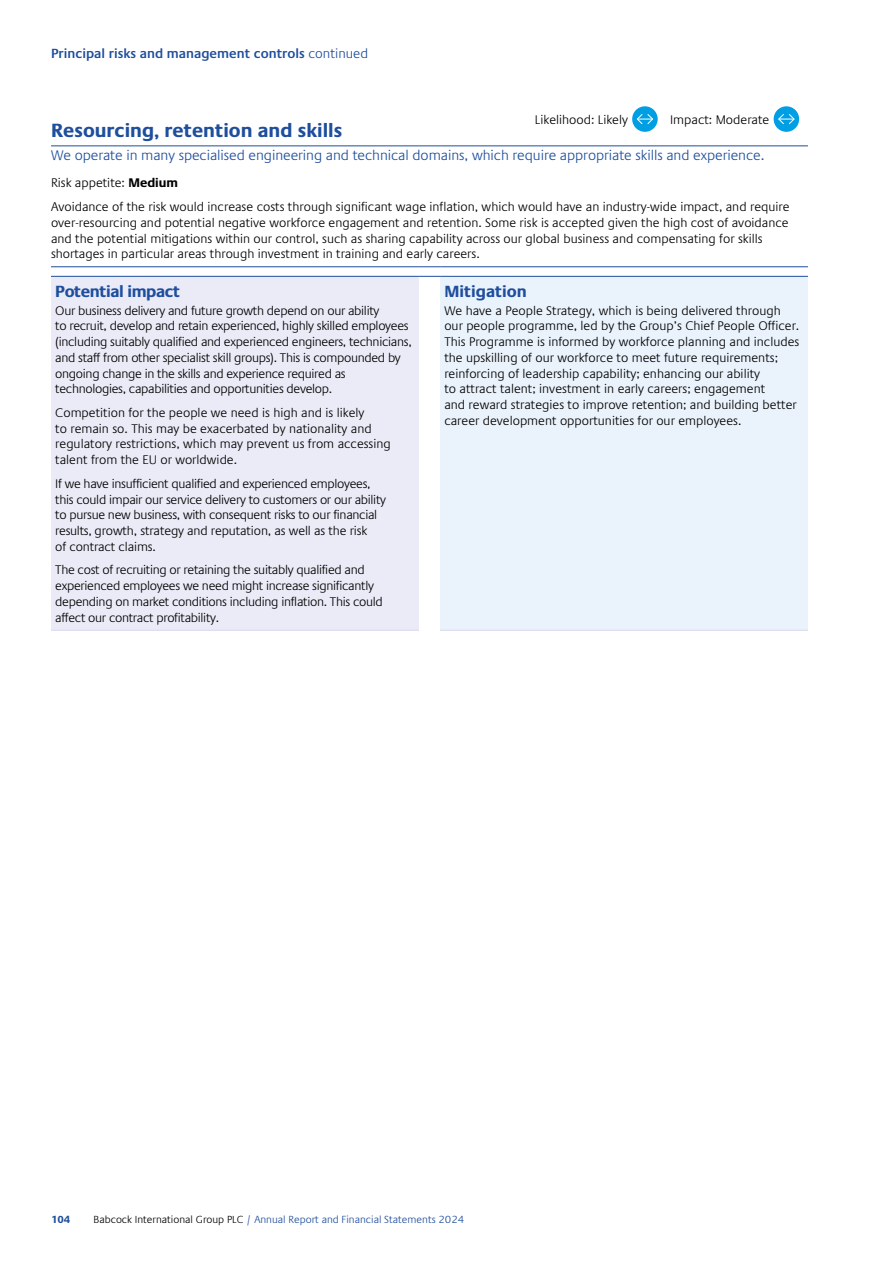
<style>
.page{position:relative;width:893px;height:1263px;background:#fff}
.page>*{position:absolute;margin:0;border:0;box-sizing:border-box;transform-origin:0 0}
.t1{font:700 19.5px "Praxis Com";color:#1e4e9d}
.t2{font:700 16.5px "Praxis Com";letter-spacing:-.025em;color:#1e4e9d}
.t3{font:700 16.5px "Praxis Com";color:#1e4e9d}
.t4{font:300 14.25px "Praxis Com";letter-spacing:-.005em;color:#1e4e9d}
.t5{font:600 13.5px "Praxis Com";color:#1e4e9d}
.t6{font:300 12.75px/15.8px "Praxis Com";color:#000}
.t7{font:300 12.75px/15.8px "Praxis Com";letter-spacing:-.025em;color:#000}
.t8{font:300 10.5px "Praxis Com";color:#1e4e9d}
.t9{font:700 10.5px "Praxis Com";color:#1e4e9d}
.s1{font-weight:300}
.s2{font-weight:700}
.s3{color:#000}
</style>
<div class="page">
<div style="left:51px;top:276px;width:368px;height:354px;background:#eaebf7"></div>
<div style="left:440px;top:276px;width:368px;height:354px;background:#eaf2fb"></div>
<hr style="left:51px;top:146px;width:368px;height:1px;background:#1e4e9d">
<svg style="left:419px;top:146px;width:21px;height:1px"></svg>
<hr style="left:440px;top:146px;width:368px;height:1px;background:#1e4e9d">
<hr style="left:51px;top:266px;width:368px;height:1px;background:#1e4e9d">
<svg style="left:419px;top:266px;width:21px;height:1px"></svg>
<hr style="left:440px;top:266px;width:368px;height:1px;background:#1e4e9d">
<hr style="left:51px;top:276px;width:368px;height:1px;background:#1e4e9d">
<svg style="left:419px;top:276px;width:21px;height:1px"></svg>
<hr style="left:440px;top:276px;width:368px;height:1px;background:#1e4e9d">
<hr style="left:51px;top:630px;width:368px;height:1px;background:#d5d7ee">
<hr style="left:440px;top:630px;width:368px;height:1px;background:#d5d7ee">
<div style="left:632px;top:106px;width:26px;height:26px;background:#009fe3;border-radius:50%"></div>
<svg style="left:637px;top:114px;width:16px;height:10px"></svg>
<div style="left:774px;top:106px;width:25px;height:26px;background:#009fe3;border-radius:50%"></div>
<svg style="left:778px;top:114px;width:17px;height:11px"></svg>
<p class="t5" style="left:51px;top:45px;width:319px">Principal risks and management controls <span class="s1">continued</span></p>
<p class="t6" style="left:535px;top:112px;width:94px">Likelihood: Likely</p>
<p class="t6" style="left:670px;top:112px;width:101px">Impact: Moderate</p>
<h1 class="t1" style="left:51px;top:119px;width:293px">Resourcing, retention and skills</h1>
<p class="t4" style="left:51px;top:147px;width:715px">We operate in many specialised engineering and technical domains, which require appropriate skills and experience.</p>
<p class="t6" style="left:51px;top:171px;width:740px;line-height:23.7px">Risk appetite: <span class="s2">Medium<br></span>Avoidance of the risk would increase costs through significant wage inflation, which would have an industry-wide impact, and require</p>
<p class="t6" style="left:51px;top:215px;width:739px">over-resourcing and potential negative workforce engagement and retention. Some risk is accepted given the high cost of avoidance and the potential mitigations within our control, such as sharing capability across our global business and compensating for skills shortages in particular areas through investment in training and early careers.</p>
<p class="t2" style="left:55px;top:281px;width:126px">Potential impact</p>
<p class="t7" style="left:55px;top:302px;width:358px">Our business delivery and future growth depend on our ability<br>to recruit, develop and retain experienced, highly skilled employees (including suitably qualified and experienced engineers, technicians, and staff from other specialist skill groups). This is compounded by ongoing change in the skills and experience required as technologies, capabilities and opportunities develop.</p>
<p class="t6" style="left:55px;top:405px;width:337px">Competition for the people we need is high and is likely<br>to remain so. This may be exacerbated by nationality and regulatory restrictions, which may prevent us from accessing talent from the EU or worldwide.</p>
<p class="t7" style="left:55px;top:476px;width:332px">If we have insufficient qualified and experienced employees, this could impair our service delivery to customers or our ability to pursue new business, with consequent risks to our financial results, growth, strategy and reputation, as well as the risk<br>of contract claims.</p>
<p class="t7" style="left:55px;top:562px;width:329px">The cost of recruiting or retaining the suitably qualified and experienced employees we need might increase significantly depending on market conditions including inflation. This could affect our contract profitability.</p>
<p class="t3" style="left:444px;top:281px;width:84px">Mitigation</p>
<p class="t6" style="left:444px;top:302px;width:356px">We have a People Strategy, which is being delivered through our people programme, led by the Group’s Chief People Officer.<br>This Programme is informed by workforce planning and includes the upskilling of our workforce to meet future requirements; reinforcing of leadership capability; enhancing our ability<br>to attract talent; investment in early careers; engagement<br>and reward strategies to improve retention; and building better career development opportunities for our employees.</p>
<p class="t9" style="left:51px;top:1213px;width:21px">104</p>
<p class="t8" style="left:94px;top:1214px;width:372px"><span class="s3">Babcock International Group PLC</span> / Annual Report and Financial Statements 2024</p>
</div>
